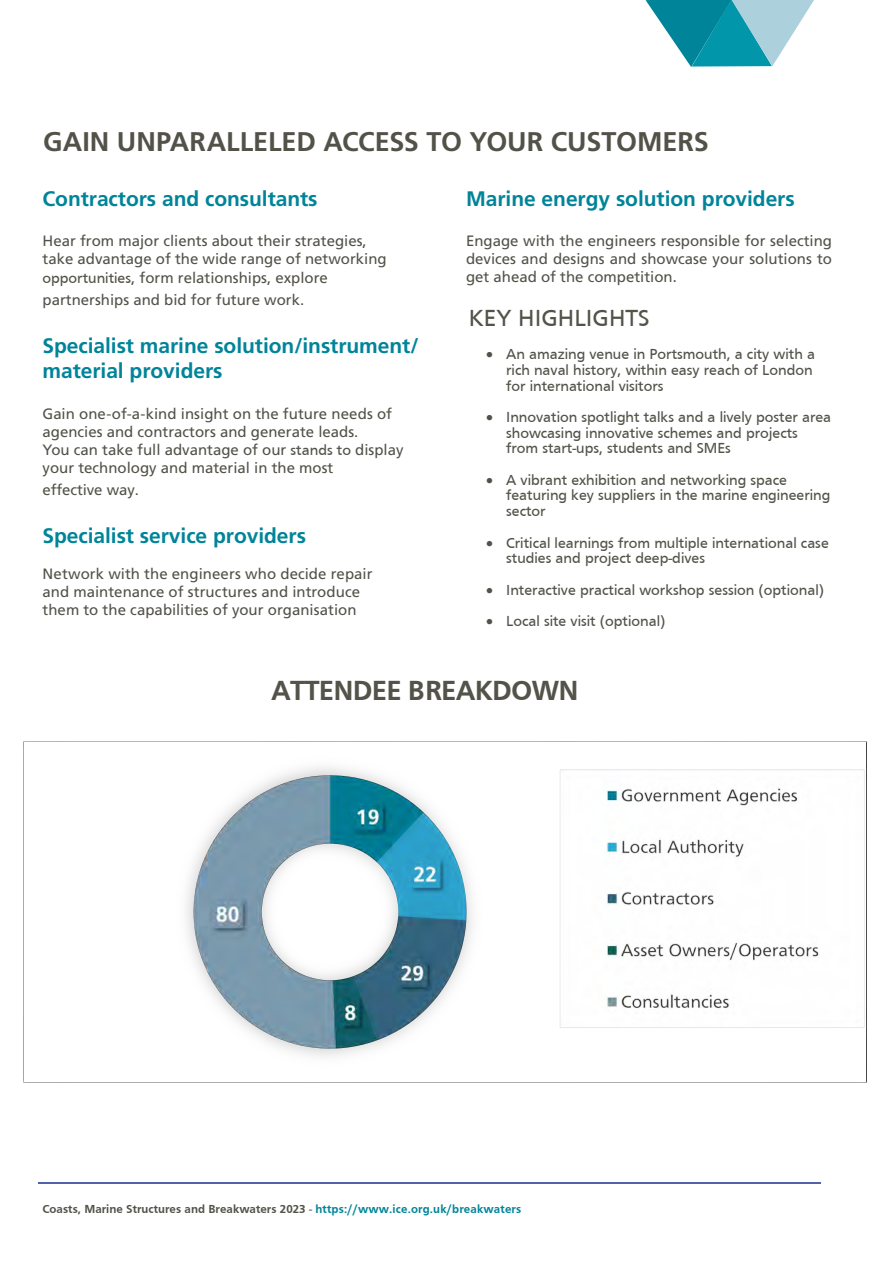
<style>
.page{position:relative;width:893px;height:1263px;background:#fff}
.page>*{position:absolute;margin:0;border:0;box-sizing:border-box;transform-origin:0 0}
.t1{font:700 28.5px "Frutiger";letter-spacing:-.03em;color:#53534a}
.t2{font:700 27px "Frutiger";color:#535249}
.t3{font:24px "Frutiger";color:#53534a}
.t4{font:700 21px/25.5px "Frutiger";letter-spacing:-.005em;color:#008499}
.t5{font:15px/18px "Frutiger";color:#535249}
.t6{font:15px/15.8px "Frutiger";color:#535249}
.t7{font:700 12px "Frutiger";color:#535249}
.s1{font-style:inherit}
.s2{font-weight:400}
.s3{color:#008499}
</style>
<div class="page">
<svg style="left:645px;top:0;width:169px;height:67px"></svg>
<hr style="left:39px;top:1182px;width:781px;height:2px;background:#5062a8">
<img style="left:24px;top:741px;width:843px;height:341px">
<p class="t2" style="left:43px;top:126px;width:667px">GAIN UNPARALLELED ACCESS TO YOUR CUSTOMERS</p>
<p class="t4" style="left:43px;top:186px;width:277px">Contractors and consultants</p>
<p class="t5" style="left:43px;top:232px;width:346px">Hear from major clients about their strategies, take advantage of the wide range of networking <span class="s1">opportunities</span>, form relationships, explore</p>
<p class="t5" style="left:43px;top:291px;width:263px">partnerships and bid for future work.</p>
<p class="t4" style="left:43px;top:333px;width:377px">Specialist marine solution/instrument/ material providers</p>
<p class="t5" style="left:43px;top:405px;width:363px">Gain one-of-a-kind insight on the future needs of agencies and contractors and generate leads.<br>You can take full advantage of our <span class="s1">stands to</span> display your technology and material in the most</p>
<p class="t5" style="left:43px;top:481px;width:98px">effective way.</p>
<p class="t4" style="left:43px;top:523px;width:265px">Specialist service providers</p>
<p class="t5" style="left:43px;top:565px;width:331px">Network with the engineers who decide repair and maintenance of structures and introduce them to the capabilities of your organisation</p>
<p class="t4" style="left:466px;top:186px;width:330px">Marine energy solution providers</p>
<p class="t5" style="left:466px;top:232px;width:367px;text-align:justify">Engage with the engineers responsible for selecting devices and designs and showcase your solutions to get ahead of the competition<span class="s1">.</span></p>
<h3 class="t3" style="left:469px;top:304px;width:182px">KEY HIGHLIGHTS</h3>
<p class="t6" style="left:506px;top:346px;width:310px;text-indent:-20px">• An amazing venue in Portsmouth, a city with a rich naval history, within easy reach of London for international visitors</p>
<p class="t6" style="left:506px;top:409px;width:326px;text-indent:-20px">• Innovation spotlight talks and a lively poster area showcasing innovative schemes and projects from start-ups, students and SMEs</p>
<p class="t6" style="left:506px;top:472px;width:326px;text-indent:-20px">• A vibrant exhibition and networking space featuring key suppliers in the marine engineering sector</p>
<p class="t6" style="left:506px;top:535px;width:324px;text-indent:-20px">• Critical learnings from multiple international case studies and project deep-dives</p>
<p class="t6" style="left:486px;top:582px;width:339px">• Interactive practical workshop session (optional)</p>
<p class="t6" style="left:486px;top:613px;width:181px">• Local site visit (optional)</p>
<h1 class="t1" style="left:271px;top:674px;width:309px">ATTENDEE BREAKDOWN</h1>
<p class="t7" style="left:43px;top:1202px;width:480px">Coasts, Marine Structures and Breakwaters 2023 <span class="s2">-</span> <span class="s3">https://www.ice.org.uk/breakwaters</span></p>
</div>
